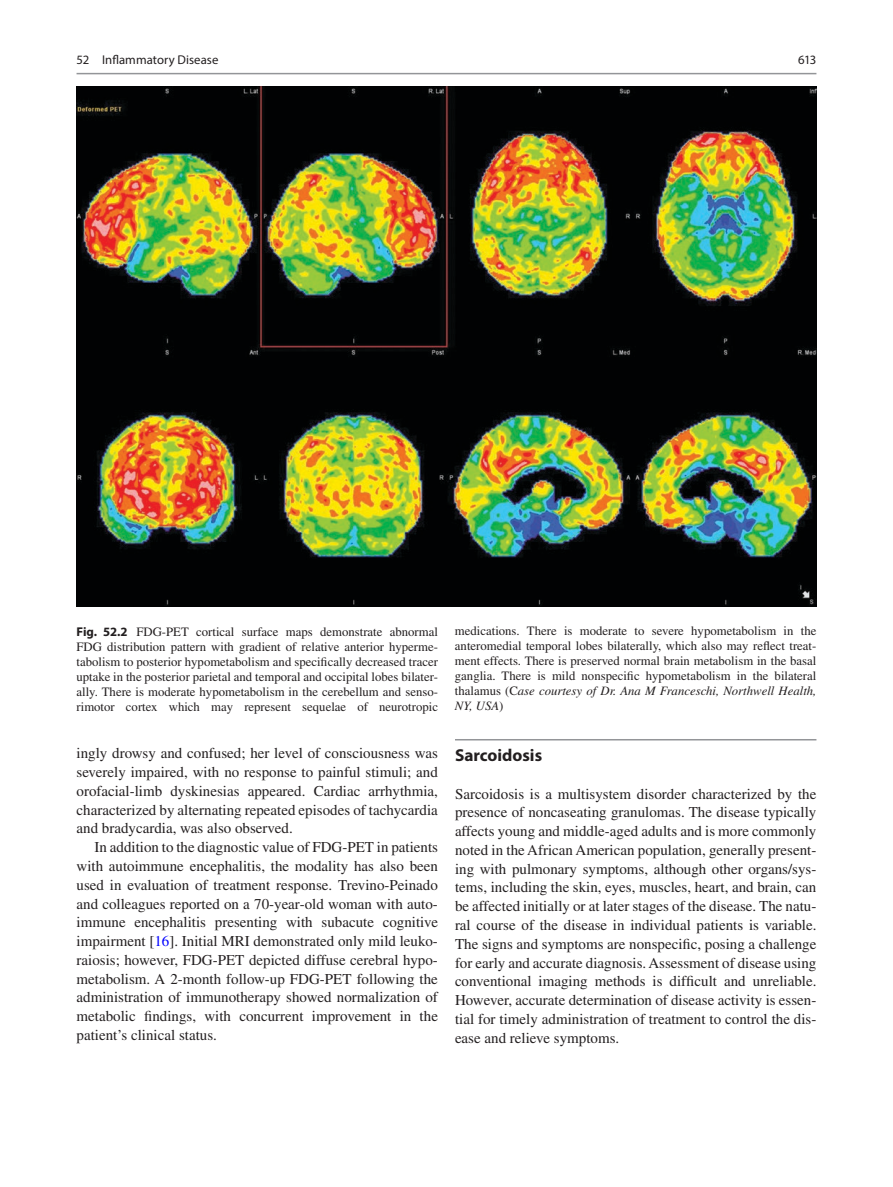
<style>
.page{position:relative;width:893px;height:1187px;background:#fff}
.page>*{position:absolute;margin:0;border:0;box-sizing:border-box;transform-origin:0 0}
.t1{font:700 17.25px "Myriad Pro";color:#231f20}
.t2{font:15px/18.8px "Times LT Std";color:#231f20;text-align:justify}
.t3{font:12.75px/15px "Times LT Std";color:#231f20;text-align:justify}
.t4{font:12.75px "Myriad Pro Regular 3";letter-spacing:.005em;color:#231f20}
.t5{font:12.75px "Myriad Pro";color:#231f20}
.s1{font-family:"Myriad Pro";font-weight:700}
.s2{font-style:italic}
.s3{color:#00f}
</style>
<div class="page">
<hr style="left:455px;top:739px;width:361px;height:1px;background:#939598">
<img style="left:77px;top:87px;width:739px;height:519px">
<hr style="left:77px;top:73px;width:739px;height:1px;background:#939598">
<p class="t4" style="left:77px;top:52px;width:143px">52 Inflammatory Disease</p>
<p class="t5" style="left:798px;top:52px;width:20px">613</p>
<p class="t3" style="left:77px;top:623px;width:363px"><span class="s1">Fig. 52.2</span> FDG-PET cortical surface maps demonstrate abnormal FDG distribution pattern with gradient of relative anterior hyperme&shy;tabolism to posterior hypometabolism and specifically decreased tracer uptake in the posterior parietal and temporal and occipital lobes bilater&shy;ally. There is moderate hypometabolism in the cerebellum and senso&shy;rimotor cortex which may represent sequelae of neurotropic</p>
<p class="t3" style="left:455px;top:623px;width:363px">medications. There is moderate to severe hypometabolism in the anteromedial temporal lobes bilaterally, which also may reflect treat&shy;ment effects. There is preserved normal brain metabolism in the basal ganglia. There is mild nonspecific hypometabolism in the bilateral thalamus (C<span class="s2">ase courtesy of Dr. Ana M Franceschi, Northwell Health, NY, USA</span>)</p>
<p class="t2" style="left:77px;top:744px;width:363px">ingly drowsy and confused; her level of consciousness was severely impaired, with no response to painful stimuli; and orofacial-limb dyskinesias appeared. Cardiac arrhythmia, characterized by alternating repeated episodes of tachycardia and bradycardia, was also observed.</p>
<p class="t2" style="left:77px;top:837px;width:363px;text-indent:18px">In addition to the diagnostic value of FDG-PET in patients with autoimmune encephalitis, the modality has also been used in evaluation of treatment response. Trevino-Peinado and colleagues reported on a 70-year-old woman with auto&shy;immune encephalitis presenting with subacute cognitive impairment [<span class="s3">16</span>]. Initial MRI demonstrated only mild leuko&shy;raiosis; however, FDG-PET depicted diffuse cerebral hypo&shy;metabolism. A 2-month follow-up FDG-PET following the administration of immunotherapy showed normalization of metabolic findings, with concurrent improvement in the patient’s clinical status.</p>
<p class="t1" style="left:455px;top:744px;width:89px">Sarcoidosis</p>
<p class="t2" style="left:455px;top:784px;width:363px">Sarcoidosis is a multisystem disorder characterized by the presence of noncaseating granulomas. The disease typically affects young and middle-aged adults and is more commonly noted in the African American population, generally present&shy;ing with pulmonary symptoms, although other organs/sys&shy;tems, including the skin, eyes, muscles, heart, and brain, can be affected initially or at later stages of the disease. The natu&shy;ral course of the disease in individual patients is variable.<br>The signs and symptoms are nonspecific, posing a challenge for early and accurate diagnosis. Assessment of disease using conventional imaging methods is difficult and unreliable.<br>However, accurate determination of disease activity is essen&shy;tial for timely administration of treatment to control the dis&shy;ease and relieve symptoms.</p>
</div>
